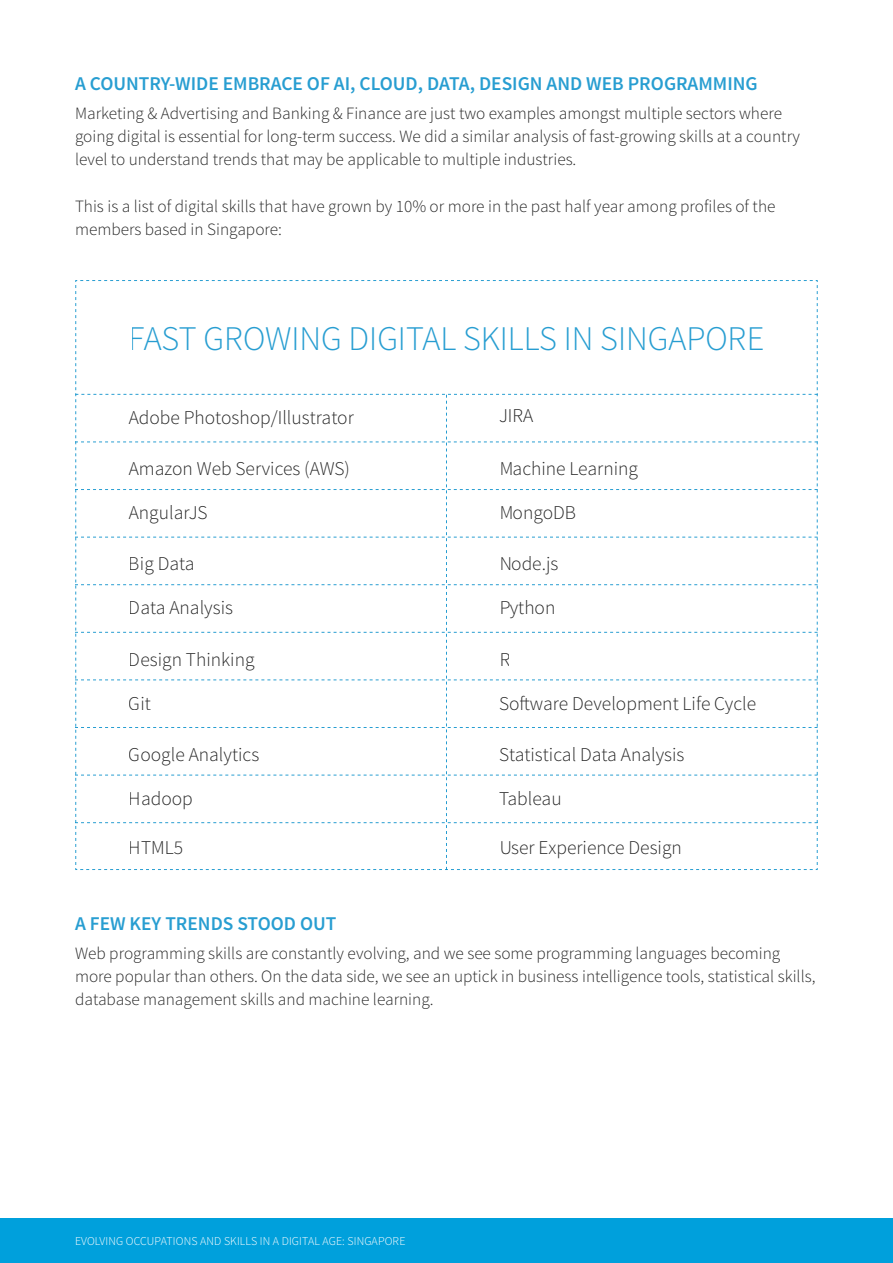
<style>
.page{position:relative;width:893px;height:1263px;background:#fff}
.page>*{position:absolute;margin:0;border:0;box-sizing:border-box;transform-origin:0 0}
.t1{font:300 34.5px "Source Sans Pro";color:#008cc9}
.t2{font:300 19.5px "Source Sans Pro";color:#000}
.t3{font:600 19.5px "Source Sans Pro";color:#008cc9}
.t4{font:300 17.25px/23.2px "Source Sans Pro";color:#000}
.t5{font:300 12px "Source Sans Pro";letter-spacing:.01em;color:#fff}
</style>
<div class="page">
<svg style="left:75px;top:280px;width:743px;height:590px"></svg>
<div style="left:0;top:1219px;width:893px;height:44px;background:#00a0dc"></div>
<p class="t3" style="left:75px;top:71px;width:684px">A COUNTRY-WIDE EMBRACE OF AI, CLOUD, DATA, DESIGN AND WEB PROGRAMMING</p>
<p class="t4" style="left:75px;top:102px;width:727px">Marketing &amp; Advertising and Banking &amp; Finance are just two examples amongst multiple sectors where going digital is essential for long-term success. We did a similar analysis of fast-growing skills at a country level to understand trends that may be applicable to multiple industries.</p>
<p class="t4" style="left:75px;top:195px;width:702px">This is a list of digital skills that have grown by 10% or more in the past half year among profiles of the members based in Singapore:</p>
<h1 class="t1" style="left:129px;top:317px;width:637px">FAST GROWING DIGITAL SKILLS IN SINGAPORE</h1>
<p class="t2" style="left:129px;top:405px;width:227px">Adobe Photoshop/Illustrator</p>
<p class="t2" style="left:499px;top:404px;width:36px">JIRA</p>
<p class="t2" style="left:129px;top:456px;width:223px">Amazon Web Services (AWS)</p>
<p class="t2" style="left:499px;top:456px;width:141px">Machine Learning</p>
<p class="t2" style="left:129px;top:500px;width:80px">AngularJS</p>
<p class="t2" style="left:499px;top:500px;width:78px">MongoDB</p>
<p class="t2" style="left:129px;top:552px;width:67px">Big Data</p>
<p class="t2" style="left:499px;top:552px;width:61px">Node.js</p>
<p class="t2" style="left:129px;top:596px;width:106px">Data Analysis</p>
<p class="t2" style="left:499px;top:596px;width:58px">Python</p>
<p class="t2" style="left:129px;top:647px;width:127px">Design Thinking</p>
<p class="t2" style="left:499px;top:647px;width:12px">R</p>
<p class="t2" style="left:129px;top:691px;width:24px">Git</p>
<p class="t2" style="left:499px;top:691px;width:259px">Software Development Life Cycle</p>
<p class="t2" style="left:129px;top:742px;width:132px">Google Analytics</p>
<p class="t2" style="left:129px;top:786px;width:66px">Hadoop</p>
<p class="t2" style="left:129px;top:835px;width:56px">HTML5</p>
<p class="t2" style="left:499px;top:742px;width:187px">Statistical Data Analysis</p>
<p class="t2" style="left:499px;top:786px;width:64px">Tableau</p>
<p class="t2" style="left:499px;top:835px;width:184px">User Experience Design</p>
<p class="t3" style="left:75px;top:911px;width:263px">A FEW KEY TRENDS STOOD OUT</p>
<p class="t4" style="left:75px;top:941px;width:742px">Web programming skills are constantly evolving, and we see some programming languages becoming more popular than others. On the data side, we see an uptick in business intelligence tools, statistical skills, database management skills and machine learning.</p>
<p class="t5" style="left:75px;top:1234px;width:332px">EVOLVING OCCUPATIONS AND SKILLS IN A DIGITAL AGE: SINGAPORE</p>
</div>
